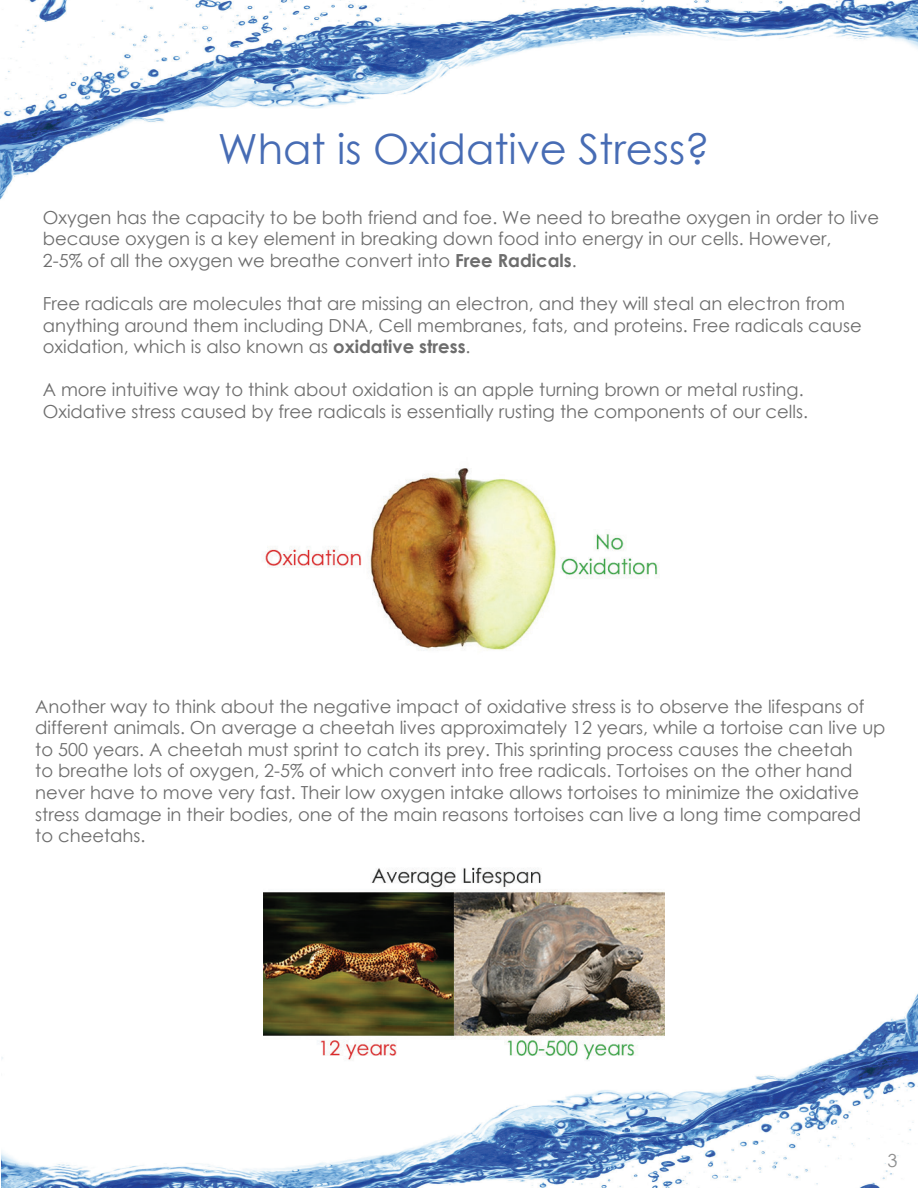
<style>
.page{position:relative;width:918px;height:1188px;background:#fff}
.page>*{position:absolute;margin:0;border:0;box-sizing:border-box;transform-origin:0 0}
.t1{font:41.55px "Century Gothic";color:#476cb4}
.t2{font:18px/21.6px "Century Gothic";color:#6d6d6d}
.t3{font:18px "Century Gothic";color:#8f8f8f}
.s1{font-weight:700}
</style>
<div class="page">
<img style="left:0;top:1px;width:918px;height:199px">
<img style="left:1px;top:903px;width:917px;height:285px">
<hr style="left:0;top:0;width:918px;height:1px;background:#5d5d5d">
<img style="left:263px;top:468px;width:396px;height:183px">
<img style="left:263px;top:867px;width:401px;height:196px">
<p class="t1" style="left:218px;top:120px;width:494px">What is Oxidative Stress?</p>
<p class="t2" style="left:43px;top:206px;width:838px">Oxygen has the capacity to be both friend and foe. We need to breathe oxygen in order to live because oxygen is a key element in breaking down food into energy in our cells. However,<br>2-5% of all the oxygen we breathe convert into <span class="s1">Free Radicals</span>.</p>
<p class="t2" style="left:43px;top:292px;width:821px">Free radicals are molecules that are missing an electron, and they will steal an electron from anything around them including DNA, Cell membranes, fats, and proteins. Free radicals cause oxidation, which is also known as <span class="s1">oxidative stress</span>.</p>
<p class="t2" style="left:43px;top:379px;width:767px">A more intuitive way to think about oxidation is an apple turning brown or metal rusting.<br>Oxidative stress caused by free radicals is essentially rusting the components of our cells.</p>
<p class="t2" style="left:35px;top:695px;width:852px">Another way to think about the negative impact of oxidative stress is to observe the lifespans of different animals. On average a cheetah lives approximately 12 years, while a tortoise can live up to 500 years. A cheetah must sprint to catch its prey. This sprinting process causes the cheetah<br>to breathe lots of oxygen, 2-5% of which convert into free radicals. Tortoises on the other hand never have to move very fast. Their low oxygen intake allows tortoises to minimize the oxidative stress damage in their bodies, one of the main reasons tortoises can live a long time compared<br>to cheetahs.</p>
<p class="t3" style="left:888px;top:1148px;width:11px">3</p>
</div>
